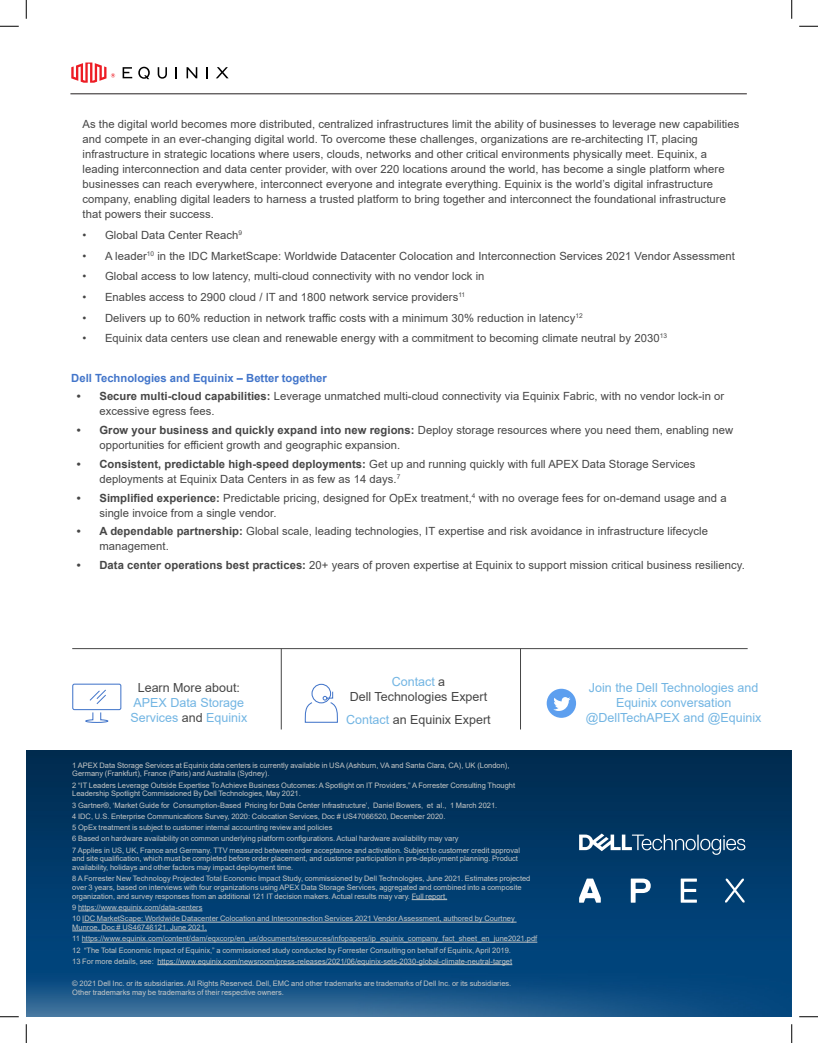
<style>
.page{position:relative;width:818px;height:1043px;background:#fff}
.page>*{position:absolute;margin:0;border:0;box-sizing:border-box;transform-origin:0 0}
.t1{font:12.5px/15px "Arial";color:#72b5e3;text-align:center}
.t2{font:12.5px/15px "Arial";color:#464646;text-align:center}
.t3{font:11.25px/15px "Arial";letter-spacing:.005em;color:#464646}
.t4{font:700 11.25px "Arial";color:#4275ca}
.t5{font:7.5px/8.8px "Arial";color:#c7c8c6}
.s1{font-weight:700}
.s2{color:#72b5e3}
.s3{color:#464646}
</style>
<div class="page">
<svg style="left:123px;top:67px;width:9px;height:11px"></svg>
<svg style="left:158px;top:67px;width:9px;height:12px"></svg>
<svg style="left:186px;top:67px;width:11px;height:11px"></svg>
<svg style="left:216px;top:67px;width:12px;height:11px"></svg>
<svg style="left:138px;top:67px;width:12px;height:12px"></svg>
<svg style="left:71px;top:63px;width:44px;height:20px"></svg>
<hr style="left:70px;top:94px;width:676px;height:1px;background:#231f20">
<img style="left:26px;top:750px;width:765px;height:266px">
<hr style="left:281px;top:648px;width:1px;height:81px;background:#464646">
<hr style="left:520px;top:648px;width:1px;height:81px;background:#464646">
<div style="left:311px;top:683px;width:20px;height:20px;border:1px solid #4275ca;border-radius:50%"></div>
<svg style="left:304px;top:691px;width:34px;height:32px"></svg>
<div style="left:72px;top:683px;width:49px;height:27px;border:1px solid #4275ca;border-radius:2px"></div>
<svg style="left:89px;top:689px;width:17px;height:15px"></svg>
<svg style="left:85px;top:712px;width:24px;height:11px"></svg>
<hr style="left:72px;top:648px;width:675px;height:1px;background:#464646">
<hr style="left:411px;top:899px;width:36px;height:1px;background:#c7c8c6">
<hr style="left:78px;top:910px;width:124px;height:1px;background:#c7c8c6">
<hr style="left:82px;top:921px;width:434px;height:1px;background:#c7c8c6">
<hr style="left:72px;top:930px;width:135px;height:1px;background:#c7c8c6">
<hr style="left:82px;top:941px;width:455px;height:1px;background:#c7c8c6">
<hr style="left:157px;top:964px;width:355px;height:1px;background:#c7c8c6">
<svg style="left:579px;top:878px;width:21px;height:24px"></svg>
<svg style="left:630px;top:878px;width:20px;height:24px"></svg>
<svg style="left:680px;top:878px;width:16px;height:24px"></svg>
<svg style="left:725px;top:878px;width:19px;height:24px"></svg>
<svg style="left:579px;top:833px;width:166px;height:21px;background:#3f688a"></svg>
<div style="left:546px;top:688px;width:30px;height:29px;background:#5d9fef;border-radius:50%"></div>
<svg style="left:553px;top:697px;width:17px;height:14px"></svg>
<svg style="left:0;top:25px;width:19px;height:2px"></svg>
<svg style="left:799px;top:25px;width:19px;height:2px"></svg>
<svg style="left:0;top:1016px;width:19px;height:1px"></svg>
<svg style="left:799px;top:1016px;width:19px;height:1px"></svg>
<svg style="left:25px;top:0;width:2px;height:19px"></svg>
<svg style="left:25px;top:1024px;width:2px;height:18px"></svg>
<svg style="left:791px;top:0;width:1px;height:19px"></svg>
<svg style="left:791px;top:1024px;width:1px;height:18px"></svg>
<p class="t3" style="left:82px;top:117px;width:658px">As the digital world becomes more distributed, centralized infrastructures limit the ability of businesses to leverage new capabilities and compete in an ever-changing digital world. To overcome these challenges, organizations are re-architecting IT, placing infrastructure in strategic locations where users, clouds, networks and other critical environments physically meet. Equinix, a leading interconnection and data center provider, with over 220 locations around the world, has become a single platform where businesses can reach everywhere, interconnect everyone and integrate everything. Equinix is the world’s digital infrastructure company, enabling digital leaders to harness a trusted platform to bring together and interconnect the foundational infrastructure that powers their success.</p>
<p class="t3" style="left:82px;top:227px;width:161px">• Global Data Center Reach<sup>9</sup></p>
<p class="t3" style="left:82px;top:248px;width:654px">• A leader<sup>10</sup> in the IDC MarketScape: Worldwide Datacenter Colocation and Interconnection Services 2021 Vendor Assessment</p>
<p class="t3" style="left:82px;top:269px;width:403px">• Global access to low latency, multi-cloud connectivity with no vendor lock in</p>
<p class="t3" style="left:82px;top:289px;width:384px">• Enables access to 2900 cloud / IT and 1800 network service providers<sup>11</sup></p>
<p class="t3" style="left:82px;top:310px;width:501px">• Delivers up to 60% reduction in network traffic costs with a minimum 30% reduction in latency<sup>12</sup></p>
<p class="t3" style="left:82px;top:331px;width:586px">• Equinix data centers use clean and renewable energy with a commitment to becoming climate neutral by 2030<sup>13</sup></p>
<p class="t4" style="left:71px;top:370px;width:257px">Dell Technologies and Equinix – Better together</p>
<p class="t3" style="left:99px;top:389px;width:626px;text-indent:-22px"><span class="s1">• Secure multi-cloud capabilities:</span> Leverage unmatched multi-cloud connectivity via Equinix Fabric, with no vendor lock-in or excessive egress fees.</p>
<p class="t3" style="left:99px;top:422px;width:635px;text-indent:-22px"><span class="s1">• Grow your business and quickly expand into new regions:</span> Deploy storage resources where you need them, enabling new opportunities for efficient growth and geographic expansion.</p>
<p class="t3" style="left:99px;top:456px;width:597px;text-indent:-22px"><span class="s1">• Consistent, predictable high-speed deployments:</span> Get up and running quickly with full APEX Data Storage Services deployments at Equinix Data Centers in as few as 14 days.<sup>7</sup></p>
<p class="t3" style="left:99px;top:490px;width:628px;text-indent:-22px"><span class="s1">• Simplified experience:</span> Predictable pricing, designed for OpEx treatment,<sup>4</sup> with no overage fees for on-demand usage and a single invoice from a single vendor.</p>
<p class="t3" style="left:99px;top:524px;width:610px;text-indent:-22px"><span class="s1">• A dependable partnership:</span> Global scale, leading technologies, IT expertise and risk avoidance in infrastructure lifecycle management.</p>
<p class="t3" style="left:77px;top:557px;width:669px"><span class="s1">• Data center operations best practices:</span> 20+ years of proven expertise at Equinix to support mission critical business resiliency.</p>
<p class="t2" style="left:350px;top:674px;width:139px"><span class="s2">Contact</span> a<br>Dell Technologies Expert</p>
<p class="t2" style="left:346px;top:711px;width:146px"><span class="s2">Contact</span> an Equinix Expert</p>
<p class="t1" style="left:130px;top:680px;width:118px"><span class="s3">Learn More about:<br></span>APEX Data Storage<br>Services <span class="s3">and</span> Equinix</p>
<p class="t5" style="left:72px;top:760px;width:438px">1 APEX Data Storage Services at Equinix data centers is currently available in USA (Ashburn, VA and Santa Clara, CA), UK (London),<br>Germany (Frankfurt), France (Paris) and Australia (Sydney).</p>
<p class="t5" style="left:72px;top:780px;width:444px">2 “IT Leaders Leverage Outside Expertise To Achieve Business Outcomes: A Spotlight on IT Providers,” A Forrester Consulting Thought<br>Leadership Spotlight Commissioned By Dell Technologies, May 2021.</p>
<p class="t5" style="left:72px;top:800px;width:426px">3 Gartner®, ‘Market Guide for Consumption-Based Pricing for Data Center Infrastructure’, Daniel Bowers, et al., 1 March 2021.</p>
<p class="t5" style="left:72px;top:811px;width:375px">4 IDC, U.S. Enterprise Communications Survey, 2020: Colocation Services, Doc # US47066520, December 2020.</p>
<p class="t5" style="left:72px;top:823px;width:262px">5 OpEx treatment is subject to customer internal accounting review and policies</p>
<p class="t5" style="left:72px;top:834px;width:388px">6 Based on hardware availability on common underlying platform configurations. Actual hardware availability may vary</p>
<p class="t5" style="left:72px;top:845px;width:449px">7 Applies in US, UK, France and Germany. TTV measured between order acceptance and activation. Subject to customer credit approval and site qualification, which must be completed before order placement, and customer participation in pre-deployment planning. Product availability, holidays and other factors may impact deployment time.</p>
<p class="t5" style="left:72px;top:874px;width:459px">8 A Forrester New Technology Projected Total Economic Impact Study, commissioned by Dell Technologies, June 2021. Estimates projected over 3 years, based on interviews with four organizations using APEX Data Storage Services, aggregated and combined into a composite organization, and survey responses from an additional 121 IT decision makers. Actual results may vary. Full report.</p>
<p class="t5" style="left:72px;top:903px;width:132px">9 https://www.equinix.com/data-centers</p>
<p class="t5" style="left:72px;top:914px;width:444px">10 IDC MarketScape: Worldwide Datacenter Colocation and Interconnection Services 2021 Vendor Assessment, authored by Courtney<br>Munroe, Doc # US46746121, June 2021.</p>
<p class="t5" style="left:72px;top:934px;width:466px">11 https://www.equinix.com/content/dam/eqxcorp/en_us/documents/resources/infopapers/ip_equinix_company_fact_sheet_en_june2021.pdf</p>
<p class="t5" style="left:72px;top:945px;width:440px">12 “The Total Economic Impact of Equinix,” a commissioned study conducted by Forrester Consulting on behalf of Equinix, April 2019.</p>
<p class="t5" style="left:72px;top:956px;width:441px">13 For more details, see: https://www.equinix.com/newsroom/press-releases/2021/06/equinix-sets-2030-global-climate-neutral-target</p>
<p class="t5" style="left:72px;top:979px;width:440px">© 2021 Dell Inc. or its subsidiaries. All Rights Reserved. Dell, EMC and other trademarks are trademarks of Dell Inc. or its subsidiaries.<br>Other trademarks may be trademarks of their respective owners.</p>
<p class="t1" style="left:586px;top:679px;width:177px">Join the Dell Technologies and<br>Equinix conversation @DellTechAPEX and @Equinix</p>
</div>
